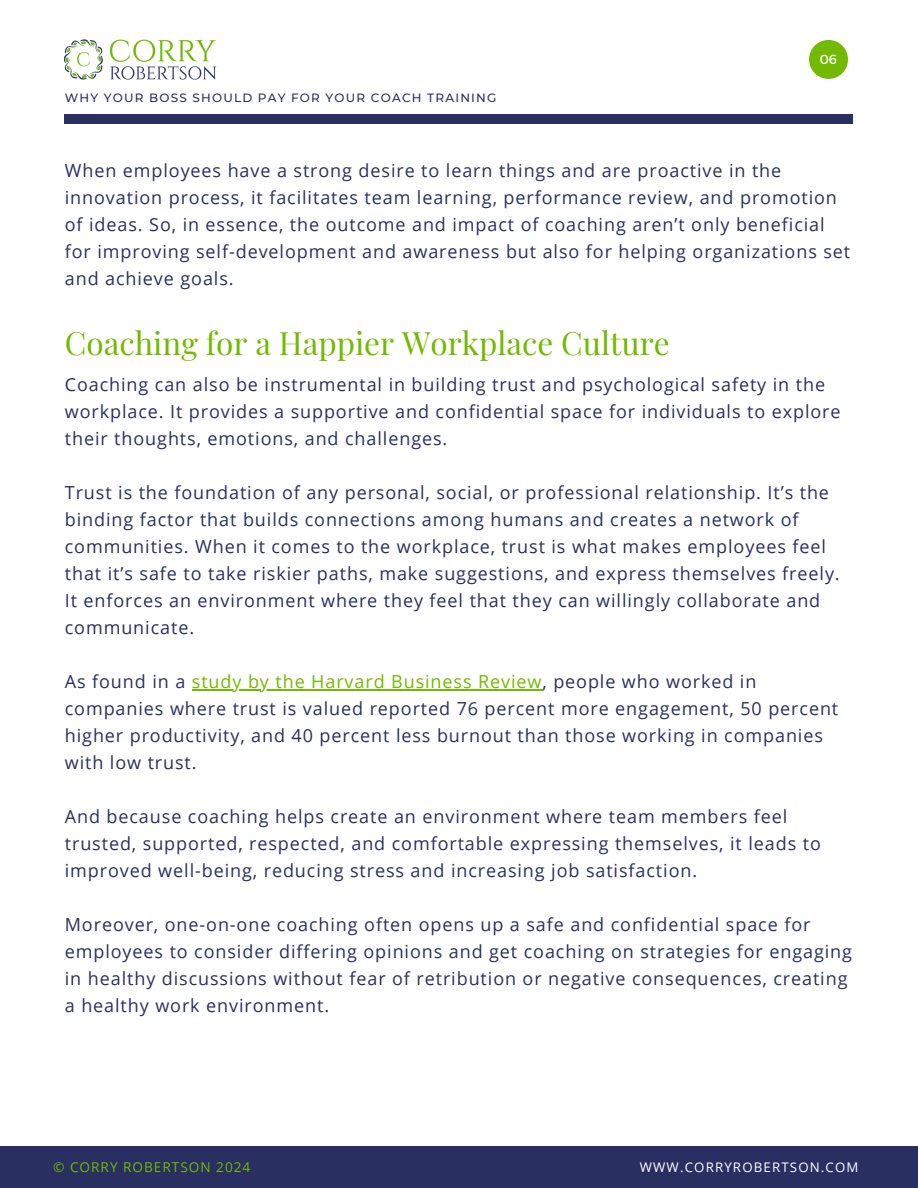
<style>
.page{position:relative;width:918px;height:1188px;background:#fff}
.page>*{position:absolute;margin:0;border:0;box-sizing:border-box;transform-origin:0 0}
.t1{font:31.5px "Playfair Display";color:#72ba00}
.t2{font:18px/27px "Open Sans";letter-spacing:.05em;color:#292f61}
.t3{font:13.65px "Open Sans";letter-spacing:.07em;color:#72ba00}
.t4{font:13.2px "Open Sans";letter-spacing:.09em;color:#fff}
.t5{font:13.2px "Montserrat";color:#fff}
.t6{font:500 12px "Montserrat";letter-spacing:.1em;color:#292f61}
.s1{color:#72ba00}
</style>
<div class="page">
<div style="left:0;top:1146px;width:918px;height:42px;background:#292f61"></div>
<svg style="left:809px;top:40px;width:39px;height:39px"></svg>
<hr style="left:192px;top:689px;width:350px;height:1px;background:#72ba00">
<div style="left:65px;top:115px;width:788px;height:9px;background:#292f61"></div>
<img style="left:65px;top:39px;width:152px;height:41px">
<p class="t6" style="left:65px;top:90px;width:433px">WHY YOUR BOSS SHOULD PAY FOR YOUR COACH TRAINING</p>
<p class="t5" style="left:820px;top:50px;width:19px">06</p>
<p class="t2" style="left:65px;top:156px;width:787px">When employees have a strong desire to learn things and are proactive in the innovation process, it facilitates team learning, performance review, and promotion of ideas. So, in essence, the outcome and impact of coaching aren’t only beneficial for improving self-development and awareness but also for helping organizations set and achieve goals.</p>
<h1 class="t1" style="left:65px;top:321px;width:606px">Coaching for a Happier Workplace Culture</h1>
<p class="t2" style="left:65px;top:371px;width:777px">Coaching can also be instrumental in building trust and psychological safety in the workplace. It provides a supportive and confidential space for individuals to explore their thoughts, emotions, and challenges.</p>
<p class="t2" style="left:65px;top:479px;width:776px">Trust is the foundation of any personal, social, or professional relationship. It’s the binding factor that builds connections among humans and creates a network of communities. When it comes to the workplace, trust is what makes employees feel that it’s safe to take riskier paths, make suggestions, and express themselves freely.<br>It enforces an environment where they feel that they can willingly collaborate and communicate.</p>
<p class="t2" style="left:65px;top:668px;width:775px">As found in a <span class="s1">study by the Harvard Business Review</span>, people who worked in companies where trust is valued reported 76 percent more engagement, 50 percent higher productivity, and 40 percent less burnout than those working in companies with low trust.</p>
<p class="t2" style="left:65px;top:803px;width:758px">And because coaching helps create an environment where team members feel trusted, supported, respected, and comfortable expressing themselves, it leads to improved well-being, reducing stress and increasing job satisfaction.</p>
<p class="t2" style="left:65px;top:911px;width:789px">Moreover, one-on-one coaching often opens up a safe and confidential space for employees to consider differing opinions and get coaching on strategies for engaging in healthy discussions without fear of retribution or negative consequences, creating a healthy work environment.</p>
<p class="t3" style="left:53px;top:1157px;width:199px">© CORRY ROBERTSON 2024</p>
<p class="t4" style="left:640px;top:1158px;width:220px">WWW.CORRYROBERTSON.COM</p>
</div>
